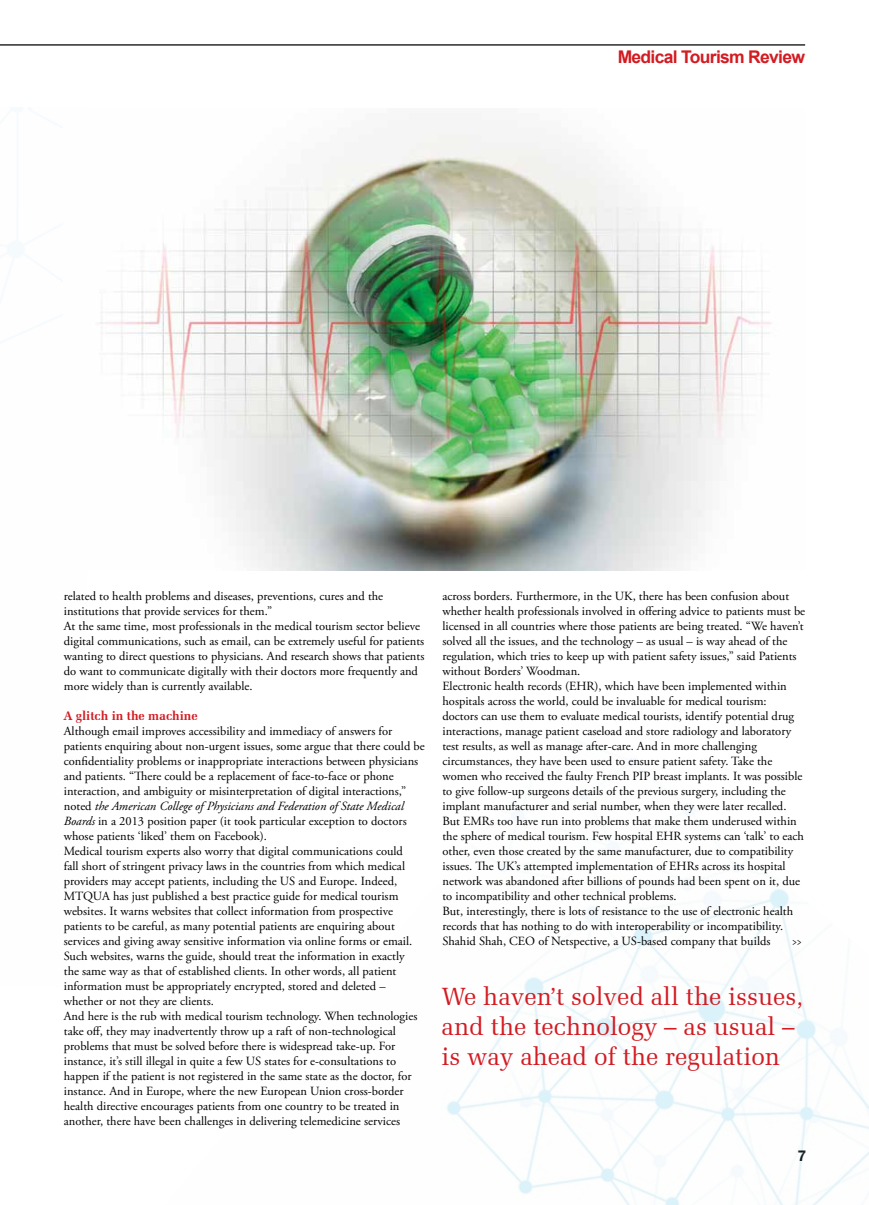
<style>
.page{position:relative;width:869px;height:1205px;background:#fff}
.page>*{position:absolute;margin:0;border:0;box-sizing:border-box;transform-origin:0 0}
.t1{font:25px/30px "Zapf Elliptical 711 BT";color:#d31b22}
.t2{font:700 17.5px "Arial";letter-spacing:-.04em;color:#d31b22}
.t3{font:700 15px "Helvetica Neue LT Pro";color:#000}
.t4{font:12.5px/15px "Adobe Garamond Pro";color:#000}
.t5{font:700 12.5px "Zapf Elliptical 711 BT";color:#d31b22}
.t6{font:12.5px "Adobe Garamond Pro";color:#000;scale:.7 1}
.s1{font-style:italic}
</style>
<div class="page">
<hr style="left:0;top:44px;width:804px;height:2px;background:#000">
<img style="left:447px;top:794px;width:421px;height:411px">
<img style="left:100px;top:133px;width:671px;height:437px">
<h2 class="t2" style="left:617px;top:46px;width:189px">Medical Tourism Review</h2>
<p class="t4" style="left:64px;top:589px;width:362px">related to health problems and diseases, preventions, cures and the institutions that provide services for them.”<br>At the same time, most professionals in the medical tourism sector believe digital communications, such as email, can be extremely useful for patients wanting to direct questions to physicians. And research shows that patients do want to communicate digitally with their doctors more frequently and more widely than is currently available.</p>
<p class="t5" style="left:64px;top:708px;width:135px">A glitch in the machine</p>
<p class="t4" style="left:64px;top:724px;width:362px">Although email improves accessibility and immediacy of answers for patients enquiring about non-urgent issues, some argue that there could be confidentiality problems or inappropriate interactions between physicians and patients. “There could be a replacement of face-to-face or phone interaction, and ambiguity or misinterpretation of digital interactions,” noted <span class="s1">the American College of Physicians and Federation of State Medical Boards</span> in a 2013 position paper (it took particular exception to doctors whose patients ‘liked’ them on Facebook).<br>Medical tourism experts also worry that digital communications could<br>fall short of stringent privacy laws in the countries from which medical providers may accept patients, including the US and Europe. Indeed, MTQUA has just published a best practice guide for medical tourism websites. It warns websites that collect information from prospective patients to be careful, as many potential patients are enquiring about services and giving away sensitive information via online forms or email.<br>Such websites, warns the guide, should treat the information in exactly<br>the same way as that of established clients. In other words, all patient information must be appropriately encrypted, stored and deleted – whether or not they are clients.<br>And here is the rub with medical tourism technology. When technologies take off, they may inadvertently throw up a raft of non-technological problems that must be solved before there is widespread take-up. For instance, it’s still illegal in quite a few US states for e-consultations to happen if the patient is not registered in the same state as the doctor, for instance. And in Europe, where the new European Union cross-border health directive encourages patients from one country to be treated in another, there have been challenges in delivering telemedicine services</p>
<p class="t4" style="left:442px;top:589px;width:364px">across borders. Furthermore, in the UK, there has been confusion about whether health professionals involved in offering advice to patients must be licensed in all countries where those patients are being treated. “We haven’t solved all the issues, and the technology – as usual – is way ahead of the regulation, which tries to keep up with patient safety issues,” said Patients without Borders’ Woodman.<br>Electronic health records (EHR), which have been implemented within hospitals across the world, could be invaluable for medical tourism: doctors can use them to evaluate medical tourists, identify potential drug interactions, manage patient caseload and store radiology and laboratory test results, as well as manage after-care. And in more challenging circumstances, they have been used to ensure patient safety. Take the women who received the faulty French PIP breast implants. It was possible to give follow-up surgeons details of the previous surgery, including the implant manufacturer and serial number, when they were later recalled.<br>But EMRs too have run into problems that make them underused within the sphere of medical tourism. Few hospital EHR systems can ‘talk’ to each other, even those created by the same manufacturer, due to compatibility issues. The UK’s attempted implementation of EHRs across its hospital network was abandoned after billions of pounds had been spent on it, due to incompatibility and other technical problems.<br>But, interestingly, there is lots of resistance to the use of electronic health records that has nothing to do with interoperability or incompatibility.<br>Shahid Shah, CEO of Netspective, a US-based company that builds</p>
<p class="t6" style="left:792px;top:934px;width:14px">&gt;&gt;</p>
<h1 class="t1" style="left:441px;top:981px;width:363px">We haven’t solved all the issues, and the technology – as usual – is way ahead of the regulation</h1>
<p class="t3" style="left:797px;top:1146px;width:10px">7</p>
</div>
